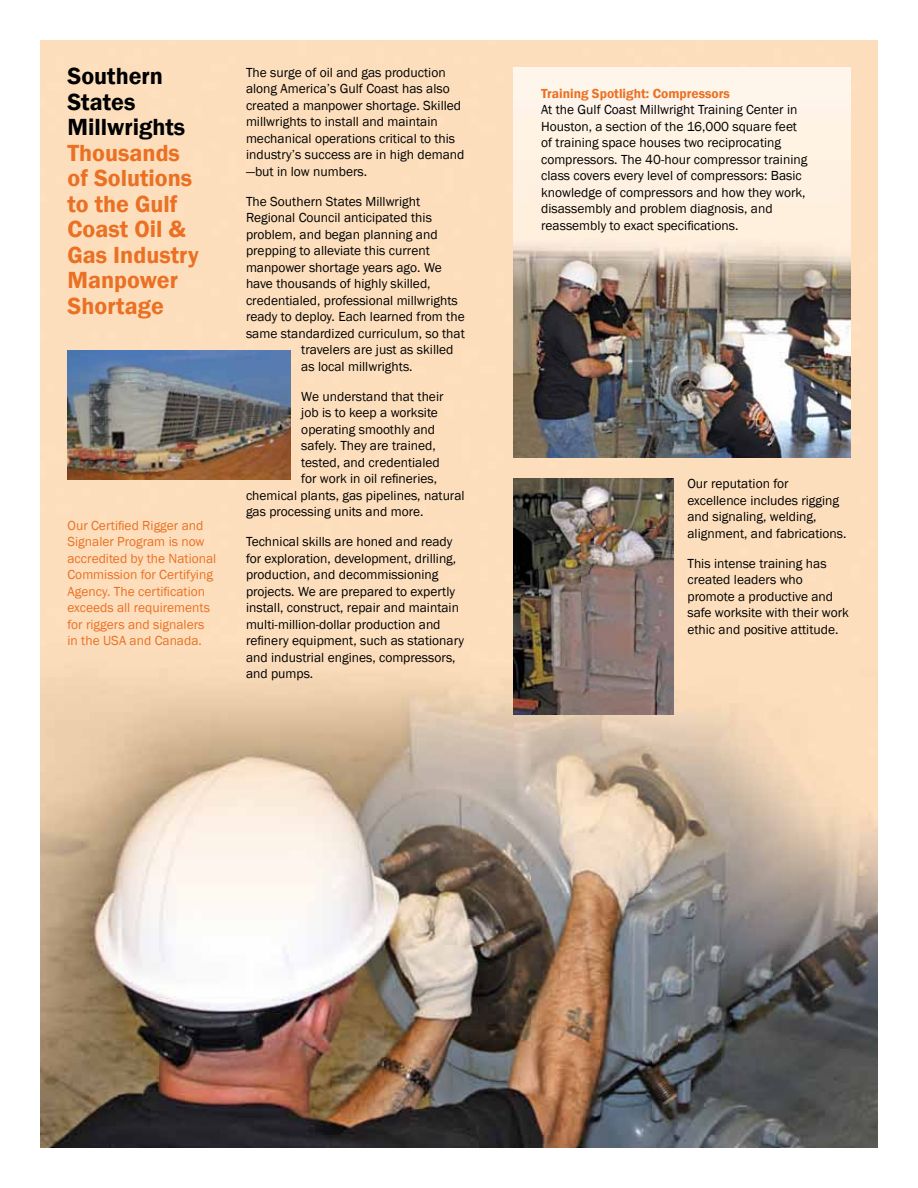
<style>
.page{position:relative;width:918px;height:1188px;background:#fff}
.page>*{position:absolute;margin:0;border:0;box-sizing:border-box;transform-origin:0 0}
.t1{font:600 24px/25.5px "Franklin Gothic";color:#ea7024}
.t2{font:600 24px/25.5px "Franklin Gothic";color:#000}
.t3{font:13.5px/16.5px "Franklin Gothic";color:#000}
.t4{font:13.5px/16.5px "Franklin Gothic";color:#ea7024}
.t5{font:600 13.5px "Franklin Gothic";color:#ea7024}
</style>
<div class="page">
<img style="left:40px;top:40px;width:838px;height:1108px">
<img style="left:514px;top:68px;width:336px;height:389px">
<img style="left:68px;top:350px;width:223px;height:130px">
<img style="left:514px;top:478px;width:160px;height:237px">
<h1 class="t2" style="left:68px;top:64px;width:119px">Southern<br>States<br>Millwrights</h1>
<h1 class="t1" style="left:68px;top:140px;width:133px">Thousands of Solutions to the Gulf<br>Coast Oil &amp;<br>Gas Industry<br>Manpower<br>Shortage</h1>
<p class="t4" style="left:68px;top:517px;width:150px">Our Certified Rigger and<br>Signaler Program is now accredited by the National<br>Commission for Certifying<br>Agency. The certification exceeds all requirements for riggers and signalers in the USA and Canada.</p>
<p class="t3" style="left:246px;top:64px;width:220px">The surge of oil and gas production along America’s Gulf Coast has also created a manpower shortage. Skilled millwrights to install and maintain mechanical operations critical to this industry’s success are in high demand —but in low numbers.</p>
<p class="t3" style="left:246px;top:193px;width:176px">The Southern States Millwright</p>
<p class="t3" style="left:246px;top:210px;width:187px">Regional Council anticipated this</p>
<p class="t3" style="left:246px;top:226px;width:193px">problem, and began planning and</p>
<p class="t3" style="left:246px;top:243px;width:185px">prepping to alleviate this current</p>
<p class="t3" style="left:246px;top:259px;width:197px">manpower shortage years ago. We</p>
<p class="t3" style="left:246px;top:276px;width:186px">have thousands of highly skilled,</p>
<p class="t3" style="left:246px;top:292px;width:213px">credentialed, professional millwrights</p>
<p class="t3" style="left:246px;top:309px;width:220px">ready to deploy. Each learned from the</p>
<p class="t3" style="left:246px;top:325px;width:220px">same standardized curriculum, so that</p>
<p class="t3" style="left:301px;top:342px;width:154px">travelers are just as skilled</p>
<p class="t3" style="left:301px;top:358px;width:113px">as local millwrights.</p>
<p class="t3" style="left:301px;top:388px;width:144px">We understand that their</p>
<p class="t3" style="left:301px;top:405px;width:138px">job is to keep a worksite</p>
<p class="t3" style="left:301px;top:421px;width:135px">operating smoothly and</p>
<p class="t3" style="left:301px;top:438px;width:136px">safely. They are trained,</p>
<p class="t3" style="left:301px;top:454px;width:140px">tested, and credentialed</p>
<p class="t3" style="left:301px;top:471px;width:137px">for work in oil refineries,</p>
<p class="t3" style="left:246px;top:487px;width:220px">chemical plants, gas pipelines, natural</p>
<p class="t3" style="left:246px;top:504px;width:179px">gas processing units and more.</p>
<p class="t3" style="left:246px;top:534px;width:220px">Technical skills are honed and ready for exploration, development, drilling, production, and decommissioning projects. We are prepared to expertly install, construct, repair and maintain multi-million-dollar production and refinery equipment, such as stationary and industrial engines, compressors, and pumps.</p>
<p class="t5" style="left:541px;top:85px;width:190px">Training Spotlight: Compressors</p>
<p class="t3" style="left:541px;top:102px;width:268px">At the Gulf Coast Millwright Training Center in Houston, a section of the 16,000 square feet of training space houses two reciprocating compressors. The 40-hour compressor training class covers every level of compressors: Basic knowledge of compressors and how they work, disassembly and problem diagnosis, and reassembly to exact specifications.</p>
<p class="t3" style="left:687px;top:476px;width:161px">Our reputation for excellence includes rigging and signaling, welding, alignment, and fabrications.</p>
<p class="t3" style="left:687px;top:555px;width:163px">This intense training has created leaders who promote a productive and safe worksite with their work ethic and positive attitude.</p>
</div>
